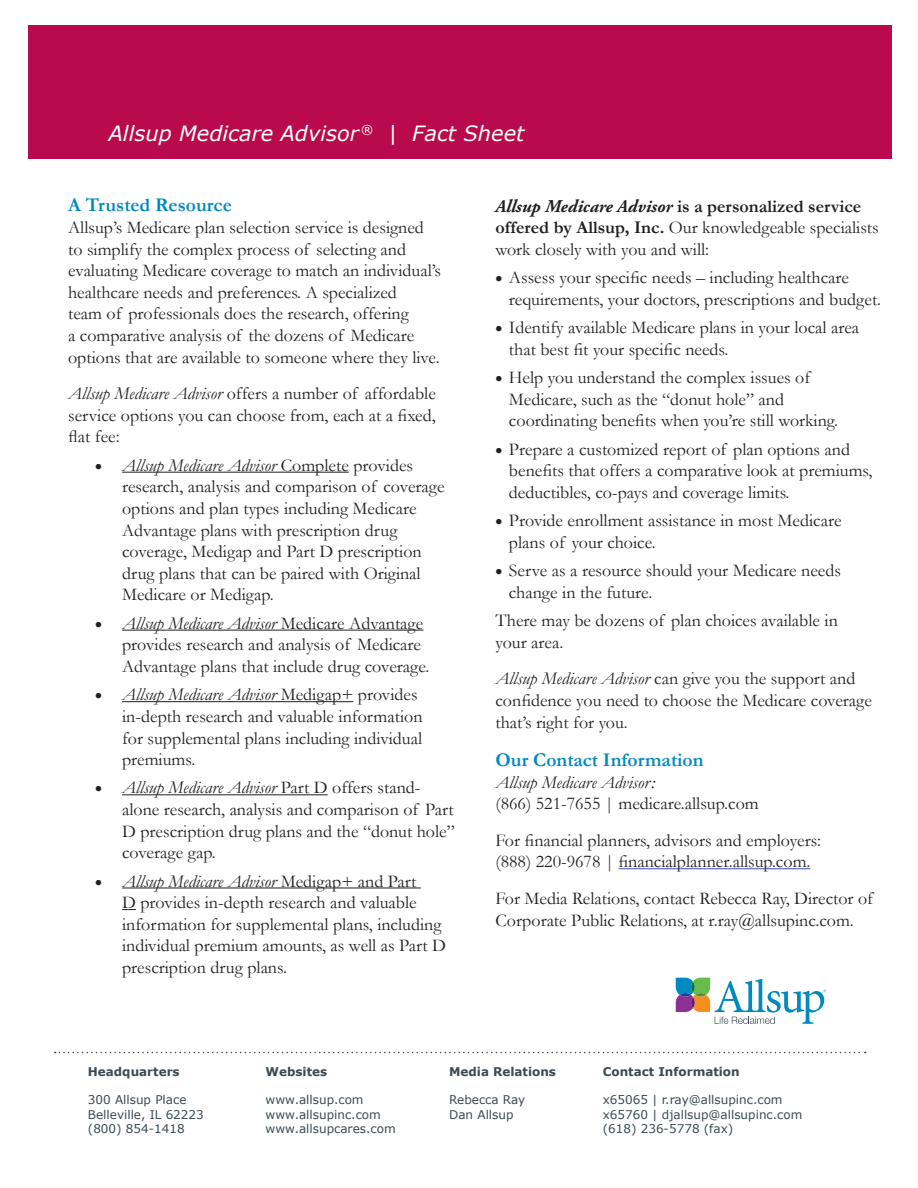
<style>
.page{position:relative;width:918px;height:1188px;background:#fff}
.page>*{position:absolute;margin:0;border:0;box-sizing:border-box;transform-origin:0 0}
.t1{font:italic 21px "Verdana";color:#fff}
.t2{font:700 19.5px "Garamond";color:#008ac0}
.t3{font:18px/21.6px "Garamond";color:#231f20}
.t4{font:italic 18px "Garamond";color:#231f20}
.t5{font:12px/14.4px "Verdana";color:#3a4b54}
.t6{font:700 12px "Verdana";color:#3a4b54}
.s1{font-style:italic}
.s2{font-family:"Adobe Garamond Pro";font-weight:700;font-style:italic}
.s3{font-weight:700}
</style>
<div class="page">
<svg style="left:55px;top:1052px;width:811px;height:1px"></svg>
<svg style="left:676px;top:978px;width:150px;height:46px"></svg>
<div style="left:28px;top:26px;width:864px;height:133px;background:#b80a4d"></div>
<hr style="left:122px;top:472px;width:227px;height:1px;background:#231f20">
<hr style="left:122px;top:630px;width:301px;height:1px;background:#231f20">
<hr style="left:122px;top:701px;width:231px;height:1px;background:#231f20">
<hr style="left:122px;top:794px;width:206px;height:1px;background:#231f20">
<hr style="left:122px;top:888px;width:299px;height:1px;background:#231f20">
<svg style="left:122px;top:909px;width:14px;height:1px"></svg>
<hr style="left:618px;top:868px;width:192px;height:1px;background:#3853a3">
<p class="t1" style="left:109px;top:119px;width:417px">Allsup Medicare Advisor <sup>®</sup> | Fact Sheet</p>
<p class="t2" style="left:68px;top:192px;width:165px">A Trusted Resource</p>
<p class="t3" style="left:68px;top:216px;width:374px">Allsup’s Medicare plan selection service is designed to simplify the complex process of selecting and evaluating Medicare coverage to match an individual’s healthcare needs and preferences. A specialized<br>team of professionals does the research, offering<br>a comparative analysis of the dozens of Medicare options that are available to someone where they live.</p>
<p class="t3" style="left:68px;top:382px;width:369px;text-align:justify"><span class="s1">Allsup Medicare Advisor</span> offers a number of affordable service options you can choose from, each at a fixed, flat fee:</p>
<p class="t3" style="left:122px;top:454px;width:324px;text-indent:-27px">• <span class="s1">Allsup Medicare Advisor</span> Complete provides research, analysis and comparison of coverage options and plan types including Medicare Advantage plans with prescription drug coverage, Medigap and Part D prescription drug plans that can be paired with Original Medicare or Medigap.</p>
<p class="t3" style="left:122px;top:612px;width:309px;text-indent:-27px">• <span class="s1">Allsup Medicare Advisor</span> Medicare Advantage provides research and analysis of Medicare<br>Advantage plans that include drug coverage.</p>
<p class="t3" style="left:122px;top:683px;width:302px;text-indent:-27px">• <span class="s1">Allsup Medicare Advisor</span> Medigap+ provides in-depth research and valuable information for supplemental plans including individual premiums.</p>
<p class="t3" style="left:122px;top:777px;width:334px;text-indent:-27px">• <span class="s1">Allsup Medicare Advisor</span> Part D offers stand&shy;alone research, analysis and comparison of Part D prescription drug plans and the “donut hole” coverage gap.</p>
<p class="t3" style="left:122px;top:870px;width:326px;text-indent:-27px">• <span class="s1">Allsup Medicare Advisor</span> Medigap+ and Part<br>D provides in-depth research and valuable information for supplemental plans, including individual premium amounts, as well as Part D prescription drug plans.</p>
<p class="t3" style="left:495px;top:195px;width:385px"><span class="s2">Allsup Medicare Advisor</span> <span class="s3">is a personalized service offered by Allsup, Inc.</span> Our knowledgeable specialists work closely with you and will:</p>
<p class="t3" style="left:509px;top:266px;width:374px;text-indent:-14px">• Assess your specific needs – including healthcare requirements, your doctors, prescriptions and budget.</p>
<p class="t3" style="left:509px;top:316px;width:352px;text-indent:-14px">• Identify available Medicare plans in your local area that best fit your specific needs.</p>
<p class="t3" style="left:509px;top:366px;width:331px;text-indent:-14px">• Help you understand the complex issues of<br>Medicare, such as the “donut hole” and coordinating benefits when you’re still working.</p>
<p class="t3" style="left:509px;top:438px;width:365px;text-indent:-14px">• Prepare a customized report of plan options and benefits that offers a comparative look at premiums, deductibles, co-pays and coverage limits.</p>
<p class="t3" style="left:509px;top:509px;width:334px;text-indent:-14px">• Provide enrollment assistance in most Medicare plans of your choice.</p>
<p class="t3" style="left:509px;top:559px;width:333px;text-indent:-14px">• Serve as a resource should your Medicare needs change in the future.</p>
<p class="t3" style="left:495px;top:609px;width:344px">There may be dozens of plan choices available in your area.</p>
<p class="t3" style="left:495px;top:668px;width:378px"><span class="s1">Allsup Medicare Advisor</span> can give you the support and confidence you need to choose the Medicare coverage that’s right for you.</p>
<p class="t2" style="left:495px;top:747px;width:210px">Our Contact Information</p>
<p class="t4" style="left:495px;top:770px;width:161px">Allsup Medicare Advisor:</p>
<p class="t3" style="left:495px;top:785px;width:327px;line-height:36.6px">(866) 521-7655 | medicare.allsup.com<br>For financial planners, advisors and employers:</p>
<p class="t3" style="left:495px;top:843px;width:379px;line-height:36.6px">(888) 220-9678 | financialplanner.allsup.com.<br>For Media Relations, contact Rebecca Ray, Director of</p>
<p class="t3" style="left:495px;top:909px;width:360px">Corporate Public Relations, at r.ray@allsupinc.com.</p>
<p class="t6" style="left:88px;top:1063px;width:93px">Headquarters</p>
<p class="t5" style="left:88px;top:1093px;width:117px">300 Allsup Place<br>Belleville, IL 62223 (800) 854-1418</p>
<p class="t6" style="left:266px;top:1063px;width:63px">Websites</p>
<p class="t5" style="left:266px;top:1093px;width:132px">www.allsup.com www.allsupinc.com www.allsupcares.com</p>
<p class="t6" style="left:449px;top:1063px;width:108px">Media Relations</p>
<p class="t5" style="left:449px;top:1093px;width:78px">Rebecca Ray<br>Dan Allsup</p>
<p class="t6" style="left:603px;top:1063px;width:139px">Contact Information</p>
<p class="t5" style="left:603px;top:1093px;width:201px">x65065 | r.ray@allsupinc.com x65760 | djallsup@allsupinc.com (618) 236-5778 (fax)</p>
</div>
